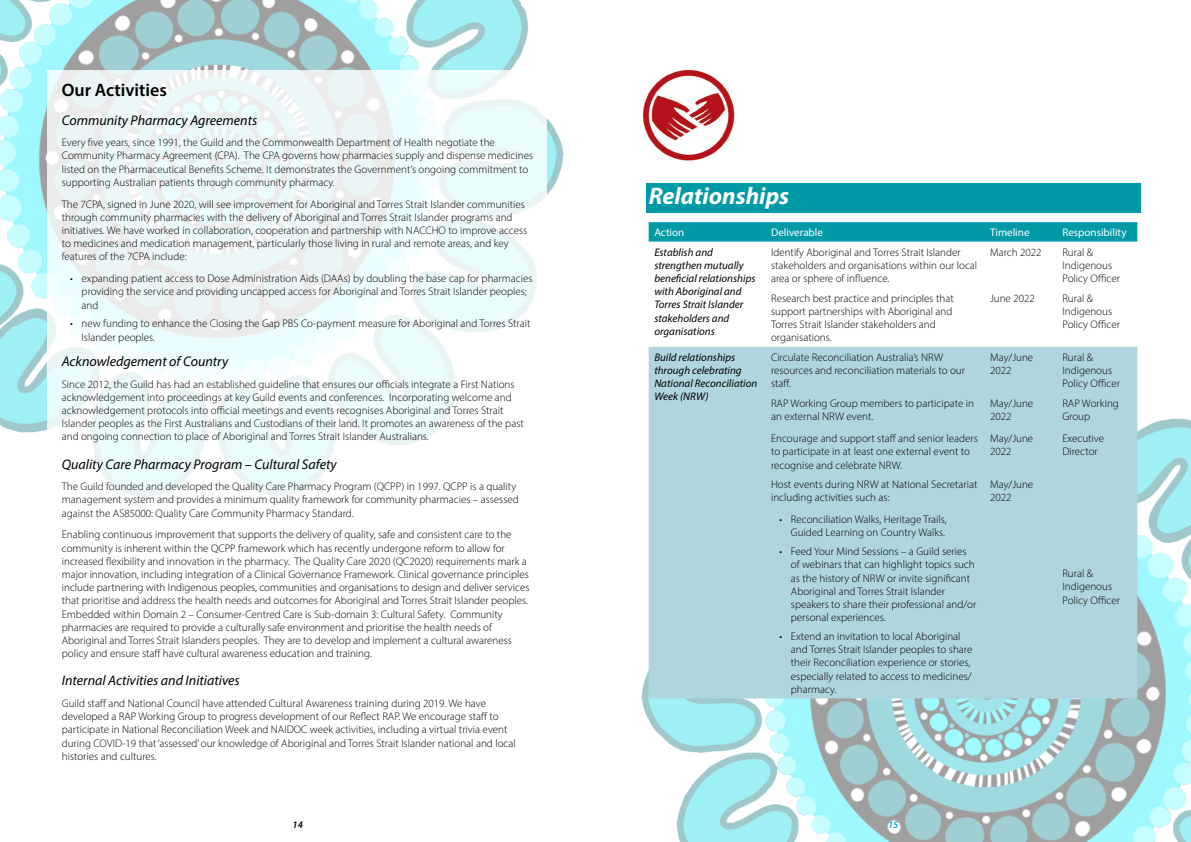
<style>
.page{position:relative;width:1191px;height:842px;background:#fff}
.page>*{position:absolute;margin:0;border:0;box-sizing:border-box;transform-origin:0 0}
.t1{font:italic 700 24px "Myriad Pro";color:#fff}
.t2{font:600 18px "Myriad Pro";color:#000}
.t3{font:italic 14px "Myriad Pro";color:#000}
.t4{font:300 11px/13.2px "Myriad Pro";color:#000}
.t5{font:italic 11px/13.2px "Myriad Pro";color:#000}
.t6{font:11px "Myriad Pro";color:#fff}
.t7{font:italic 600 10px "Myriad Pro";color:#000}
.t8{font:italic 600 10px "Myriad Pro";color:#00abc7}
</style>
<div class="page">
<img style="left:0;top:0;width:564px;height:433px">
<img style="left:641px;top:347px;width:550px;height:495px">
<svg style="left:47px;top:70px;width:500px;height:427px;fill:#ebfcfd"></svg>
<img style="left:642px;top:70px;width:93px;height:91px">
<div style="left:646px;top:183px;width:494px;height:30px;background:#009aa6"></div>
<svg style="left:648px;top:222px;width:489px;height:20px;background:#079da8"></svg>
<div style="left:648px;top:347px;width:489px;height:351px;background:#afd6dd"></div>
<h2 class="t2" style="left:62px;top:79px;width:107px">Our Activities</h2>
<p class="t3" style="left:62px;top:111px;width:197px">Community Pharmacy Agreements</p>
<p class="t4" style="left:62px;top:136px;width:473px">Every five years, since 1991, the Guild and the Commonwealth Department of Health negotiate the Community Pharmacy Agreement (CPA). The CPA governs how pharmacies supply and dispense medicines listed on the Pharmaceutical Benefits Scheme. It demonstrates the Government’s ongoing commitment to supporting Australian patients through community pharmacy.</p>
<p class="t4" style="left:62px;top:197px;width:467px">The 7CPA, signed in June 2020, will see improvement for Aboriginal and Torres Strait Islander communities through community pharmacies with the delivery of Aboriginal and Torres Strait Islander programs and initiatives. We have worked in collaboration, cooperation and partnership with NACCHO to improve access to medicines and medication management, particularly those living in rural and remote areas, and key features of the 7CPA include:</p>
<p class="t4" style="left:82px;top:272px;width:452px;text-indent:-11px">• expanding patient access to Dose Administration Aids (DAAs) by doubling the base cap for pharmacies providing the service and providing uncapped access for Aboriginal and Torres Strait Islander peoples; and</p>
<p class="t4" style="left:82px;top:317px;width:450px;text-indent:-11px">• new funding to enhance the Closing the Gap PBS Co-payment measure for Aboriginal and Torres Strait<br>Islander peoples.</p>
<p class="t3" style="left:62px;top:352px;width:168px">Acknowledgement of Country</p>
<p class="t4" style="left:62px;top:377px;width:463px">Since 2012, the Guild has had an established guideline that ensures our officials integrate a First Nations acknowledgement into proceedings at key Guild events and conferences. Incorporating welcome and acknowledgement protocols into official meetings and events recognises Aboriginal and Torres Strait Islander peoples as the First Australians and Custodians of their land. It promotes an awareness of the past and ongoing connection to place of Aboriginal and Torres Strait Islander Australians.</p>
<p class="t3" style="left:62px;top:455px;width:276px">Quality Care Pharmacy Program – Cultural Safety</p>
<p class="t4" style="left:62px;top:480px;width:458px">The Guild founded and developed the Quality Care Pharmacy Program (QCPP) in 1997. QCPP is a quality management system and provides a minimum quality framework for community pharmacies – assessed against the AS85000: Quality Care Community Pharmacy Standard.</p>
<p class="t4" style="left:62px;top:528px;width:469px">Enabling continuous improvement that supports the delivery of quality, safe and consistent care to the community is inherent within the QCPP framework which has recently undergone reform to allow for increased flexibility and innovation in the pharmacy. The Quality Care 2020 (QC2020) requirements mark a major innovation, including integration of a Clinical Governance Framework. Clinical governance principles include partnering with Indigenous peoples, communities and organisations to design and deliver services that prioritise and address the health needs and outcomes for Aboriginal and Torres Strait Islander peoples.<br>Embedded within Domain 2 – Consumer-Centred Care is Sub-domain 3: Cultural Safety. Community pharmacies are required to provide a culturally safe environment and prioritise the health needs of Aboriginal and Torres Strait Islanders peoples. They are to develop and implement a cultural awareness policy and ensure staff have cultural awareness education and training.</p>
<p class="t3" style="left:62px;top:672px;width:180px">Internal Activities and Initiatives</p>
<p class="t4" style="left:62px;top:697px;width:455px">Guild staff and National Council have attended Cultural Awareness training during 2019. We have developed a RAP Working Group to progress development of our Reflect RAP. We encourage staff to participate in National Reconciliation Week and NAIDOC week activities, including a virtual trivia event during COVID-19 that ‘assessed’ our knowledge of Aboriginal and Torres Strait Islander national and local histories and cultures.</p>
<h1 class="t1" style="left:648px;top:180px;width:142px">Relationships</h1>
<p class="t6" style="left:654px;top:226px;width:32px">Action</p>
<p class="t6" style="left:771px;top:226px;width:53px">Deliverable</p>
<p class="t6" style="left:990px;top:226px;width:41px">Timeline</p>
<p class="t6" style="left:1062px;top:226px;width:66px">Responsibility</p>
<p class="t5" style="left:654px;top:245px;width:103px">Establish and strengthen mutually beneficial relationships with Aboriginal and<br>Torres Strait Islander stakeholders and organisations</p>
<p class="t4" style="left:771px;top:245px;width:208px">Identify Aboriginal and Torres Strait Islander stakeholders and organisations within our local area or sphere of influence.</p>
<p class="t4" style="left:990px;top:245px;width:53px">March 2022</p>
<p class="t4" style="left:1062px;top:245px;width:59px">Rural &amp;<br>Indigenous<br>Policy Officer</p>
<p class="t4" style="left:771px;top:291px;width:184px">Research best practice and principles that support partnerships with Aboriginal and Torres Strait Islander stakeholders and organisations.</p>
<p class="t4" style="left:990px;top:291px;width:46px">June 2022</p>
<p class="t4" style="left:1062px;top:291px;width:59px">Rural &amp;<br>Indigenous<br>Policy Officer</p>
<p class="t5" style="left:654px;top:350px;width:104px">Build relationships through celebrating<br>National Reconciliation<br>Week (NRW)</p>
<p class="t4" style="left:771px;top:350px;width:195px">Circulate Reconciliation Australia’s NRW resources and reconciliation materials to our staff.</p>
<p class="t4" style="left:990px;top:350px;width:45px">May/June<br>2022</p>
<p class="t4" style="left:1062px;top:350px;width:59px">Rural &amp;<br>Indigenous<br>Policy Officer</p>
<p class="t4" style="left:771px;top:396px;width:205px">RAP Working Group members to participate in an external NRW event.</p>
<p class="t4" style="left:990px;top:396px;width:45px">May/June<br>2022</p>
<p class="t4" style="left:1062px;top:396px;width:58px">RAP Working<br>Group</p>
<p class="t4" style="left:771px;top:432px;width:208px">Encourage and support staff and senior leaders to participate in at least one external event to recognise and celebrate NRW.</p>
<p class="t4" style="left:990px;top:432px;width:45px">May/June<br>2022</p>
<p class="t4" style="left:1062px;top:432px;width:43px">Executive<br>Director</p>
<p class="t4" style="left:771px;top:478px;width:208px">Host events during NRW at National Secretariat including activities such as:</p>
<p class="t4" style="left:779px;top:513px;width:169px;text-align:right">• Reconciliation Walks, Heritage Trails,<br>Guided Learning on Country Walks.</p>
<p class="t4" style="left:791px;top:545px;width:187px;text-indent:-11px">• Feed Your Mind Sessions – a Guild series of webinars that can highlight topics such as the history of NRW or invite significant Aboriginal and Torres Strait Islander speakers to share their professional and/or personal experiences.</p>
<p class="t4" style="left:791px;top:630px;width:183px;text-indent:-11px">• Extend an invitation to local Aboriginal and Torres Strait Islander peoples to share their Reconciliation experience or stories, especially related to access to medicines/ pharmacy.</p>
<p class="t4" style="left:990px;top:478px;width:45px">May/June<br>2022</p>
<p class="t4" style="left:1062px;top:567px;width:59px">Rural &amp;<br>Indigenous<br>Policy Officer</p>
<p class="t7" style="left:292px;top:818px;width:12px">14</p>
<p class="t8" style="left:888px;top:818px;width:12px">15</p>
</div>
